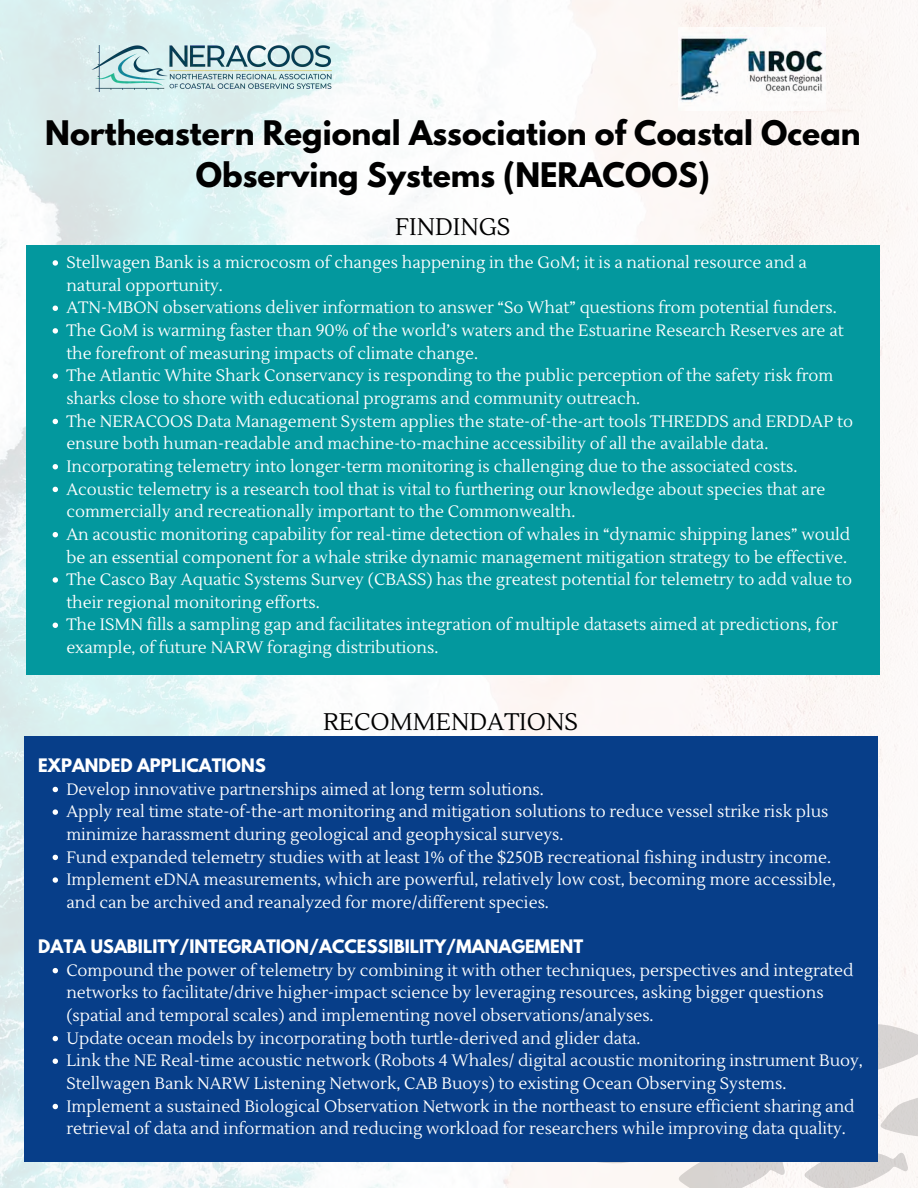
<style>
.page{position:relative;width:918px;height:1188px;background:#fff}
.page>*{position:absolute;margin:0;border:0;box-sizing:border-box;transform-origin:0 0}
.t1{font:700 30px/41.7px "League Spartan";color:#000;text-align:center}
.t2{font:24px "Lustria";color:#000}
.t3{font:16.5px/22.6px "Lustria";color:#fff}
.t4{font:700 16.5px "League Spartan";color:#fff}
</style>
<div class="page">
<img style="left:0;top:0;width:918px;height:1188px">
<svg style="left:558px;top:974px;width:360px;height:214px"></svg>
<div style="left:26px;top:245px;width:854px;height:430px;background:#03989e"></div>
<div style="left:24px;top:737px;width:854px;height:425px;background:#073e89"></div>
<img style="left:92px;top:46px;width:239px;height:46px">
<img style="left:679px;top:27px;width:147px;height:83px">
<svg style="left:53px;top:260px;width:5px;height:6px"></svg>
<svg style="left:53px;top:306px;width:5px;height:5px"></svg>
<svg style="left:53px;top:328px;width:5px;height:6px"></svg>
<svg style="left:53px;top:373px;width:5px;height:6px"></svg>
<svg style="left:53px;top:419px;width:5px;height:5px"></svg>
<svg style="left:53px;top:464px;width:5px;height:5px"></svg>
<svg style="left:53px;top:487px;width:5px;height:5px"></svg>
<svg style="left:53px;top:532px;width:5px;height:5px"></svg>
<svg style="left:53px;top:577px;width:5px;height:6px"></svg>
<svg style="left:53px;top:623px;width:5px;height:5px"></svg>
<svg style="left:53px;top:787px;width:5px;height:5px"></svg>
<svg style="left:53px;top:809px;width:5px;height:6px"></svg>
<svg style="left:53px;top:855px;width:5px;height:5px"></svg>
<svg style="left:53px;top:877px;width:5px;height:6px"></svg>
<svg style="left:53px;top:968px;width:5px;height:5px"></svg>
<svg style="left:53px;top:1036px;width:5px;height:5px"></svg>
<svg style="left:53px;top:1059px;width:5px;height:5px"></svg>
<svg style="left:53px;top:1104px;width:5px;height:5px"></svg>
<p class="t1" style="left:45px;top:116px;width:817px">Northeastern Regional Association of Coastal Ocean<br>Observing Systems (NERACOOS)</p>
<p class="t2" style="left:395px;top:212px;width:117px">FINDINGS</p>
<p class="t3" style="left:66px;top:252px;width:742px">Stellwagen Bank is a microcosm of changes happening in the GoM; it is a national resource and a natural opportunity.</p>
<p class="t3" style="left:66px;top:297px;width:772px">ATN-MBON observations deliver information to answer “So What” questions from potential funders.</p>
<p class="t3" style="left:66px;top:320px;width:779px">The GoM is warming faster than 90% of the world’s waters and the Estuarine Research Reserves are at the forefront of measuring impacts of climate change.</p>
<p class="t3" style="left:66px;top:365px;width:768px">The Atlantic White Shark Conservancy is responding to the public perception of the safety risk from sharks close to shore with educational programs and community outreach.</p>
<p class="t3" style="left:66px;top:410px;width:788px">The NERACOOS Data Management System applies the state-of-the-art tools THREDDS and ERDDAP to ensure both human-readable and machine-to-machine accessibility of all the available data.</p>
<p class="t3" style="left:66px;top:455px;width:733px">Incorporating telemetry into longer-term monitoring is challenging due to the associated costs.</p>
<p class="t3" style="left:66px;top:478px;width:761px">Acoustic telemetry is a research tool that is vital to furthering our knowledge about species that are commercially and recreationally important to the Commonwealth.</p>
<p class="t3" style="left:66px;top:523px;width:785px">An acoustic monitoring capability for real-time detection of whales in “dynamic shipping lanes” would be an essential component for a whale strike dynamic management mitigation strategy to be effective.</p>
<p class="t3" style="left:66px;top:569px;width:787px">The Casco Bay Aquatic Systems Survey (CBASS) has the greatest potential for telemetry to add value to their regional monitoring efforts.</p>
<p class="t3" style="left:66px;top:614px;width:773px">The ISMN fills a sampling gap and facilitates integration of multiple datasets aimed at predictions, for example, of future NARW foraging distributions.</p>
<p class="t4" style="left:38px;top:757px;width:229px">EXPANDED APPLICATIONS</p>
<p class="t2" style="left:323px;top:707px;width:256px">RECOMMENDATIONS</p>
<p class="t3" style="left:66px;top:778px;width:479px">Develop innovative partnerships aimed at long term solutions.</p>
<p class="t3" style="left:66px;top:801px;width:764px">Apply real time state-of-the-art monitoring and mitigation solutions to reduce vessel strike risk plus minimize harassment during geological and geophysical surveys.</p>
<p class="t3" style="left:66px;top:846px;width:766px">Fund expanded telemetry studies with at least 1% of the $250B recreational fishing industry income.</p>
<p class="t3" style="left:66px;top:869px;width:771px">Implement eDNA measurements, which are powerful, relatively low cost, becoming more accessible, and can be archived and reanalyzed for more/different species.</p>
<p class="t4" style="left:38px;top:938px;width:546px">DATA USABILITY/INTEGRATION/ACCESSIBILITY/MANAGEMENT</p>
<p class="t3" style="left:66px;top:959px;width:789px">Compound the power of telemetry by combining it with other techniques, perspectives and integrated networks to facilitate/drive higher-impact science by leveraging resources, asking bigger questions (spatial and temporal scales) and implementing novel observations/analyses.</p>
<p class="t3" style="left:66px;top:1027px;width:576px">Update ocean models by incorporating both turtle-derived and glider data.</p>
<p class="t3" style="left:66px;top:1050px;width:798px">Link the NE Real-time acoustic network (Robots 4 Whales/ digital acoustic monitoring instrument Buoy,<br>Stellwagen Bank NARW Listening Network, CAB Buoys) to existing Ocean Observing Systems.</p>
<p class="t3" style="left:66px;top:1095px;width:790px">Implement a sustained Biological Observation Network in the northeast to ensure efficient sharing and retrieval of data and information and reducing workload for researchers while improving data quality.</p>
</div>
